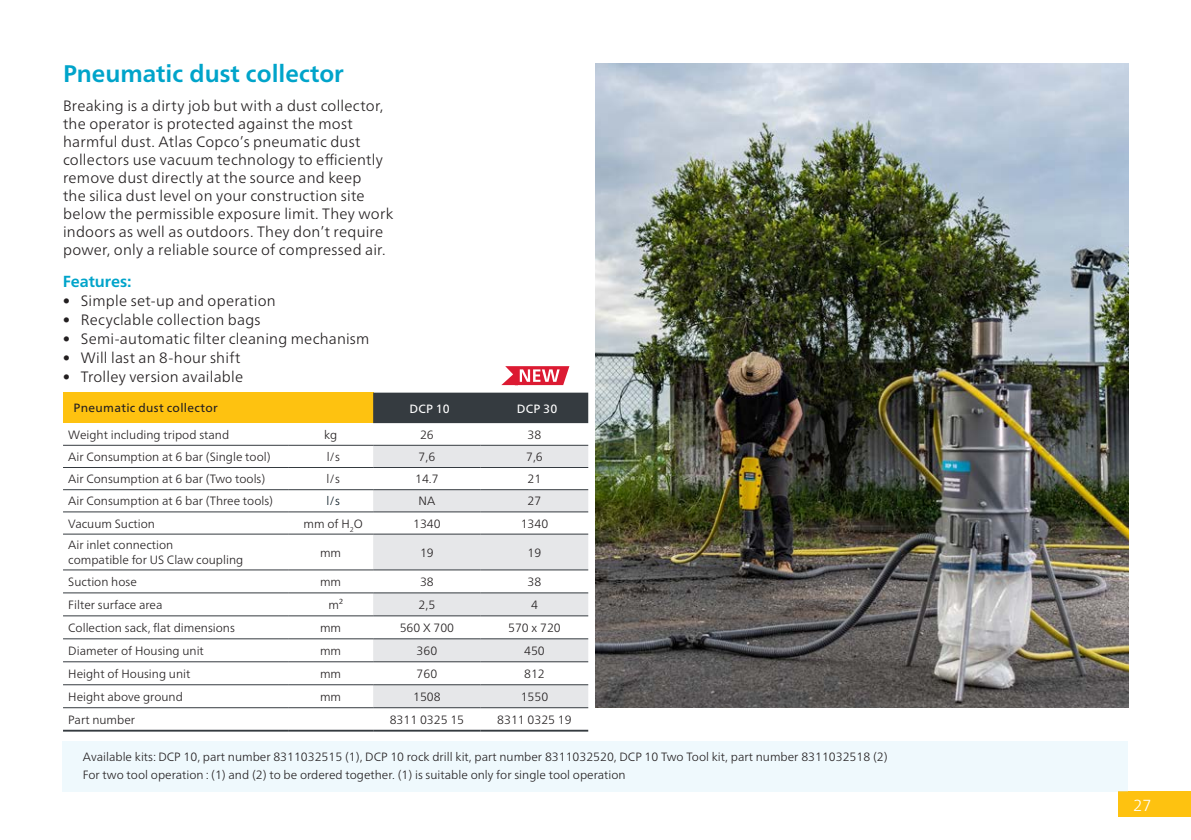
<style>
.page{position:relative;width:1191px;height:840px;background:#fff}
.page>*{position:absolute;margin:0;border:0;box-sizing:border-box;transform-origin:0 0}
.Headline{font:700 24px "Neue Frutiger World";color:#00a4ca}
.Bullet_body_text{font:700 16px "Neue Frutiger World";color:#00a4ca}
.t1{font:300 16px "Neue Frutiger World";color:#fff}
.Bullet_body_text-2{font:300 15px/18px "Neue Frutiger World";letter-spacing:.015em;color:#231f20}
.table_Data_copytext{font:300 12px/14.4px "Neue Frutiger World";color:#231f20}
._05_08_Technical_Dat{font:300 12px "Neue Frutiger World";color:#231f20}
.table_data_copytext{font:300 12px "Neue Frutiger World";color:#231f20}
.Table_Column_Headlin{font:12px "Neue Frutiger World";letter-spacing:.025em;color:#231f20}
.Table-text-bold{font:12px "Neue Frutiger World";letter-spacing:.025em;color:#fff}
.table_Data_copytext-2{font:300 12px "Neue Frutiger World";color:#071822}
</style>
<div class="page">
<img style="left:595px;top:63px;width:533px;height:643px">
<div style="left:1119px;top:791px;width:72px;height:25px;background:#fec210"></div>
<div style="left:63px;top:392px;width:310px;height:31px;background:#fec210"></div>
<div style="left:373px;top:392px;width:215px;height:31px;background:#353b40"></div>
<svg style="left:63px;top:423px;width:525px;height:286px"></svg>
<svg style="left:373px;top:445px;width:215px;height:261px;fill:#e6e7e9"></svg>
<svg style="left:288px;top:445px;width:85px;height:264px"></svg>
<hr style="left:63px;top:444px;width:225px;height:1px;background:#353b40">
<hr style="left:288px;top:444px;width:85px;height:1px;background:#353b40">
<hr style="left:373px;top:444px;width:108px;height:1px;background:#353b40">
<hr style="left:481px;top:444px;width:107px;height:1px;background:#353b40">
<hr style="left:63px;top:467px;width:225px;height:1px;background:#353b40">
<hr style="left:288px;top:467px;width:85px;height:1px;background:#353b40">
<hr style="left:373px;top:466px;width:108px;height:1px;background:#353b40">
<hr style="left:481px;top:466px;width:107px;height:1px;background:#353b40">
<hr style="left:63px;top:489px;width:225px;height:1px;background:#353b40">
<hr style="left:63px;top:511px;width:225px;height:1px;background:#353b40">
<hr style="left:288px;top:489px;width:85px;height:1px;background:#353b40">
<hr style="left:288px;top:511px;width:85px;height:1px;background:#353b40">
<hr style="left:373px;top:489px;width:108px;height:1px;background:#353b40">
<hr style="left:481px;top:489px;width:107px;height:1px;background:#353b40">
<hr style="left:373px;top:511px;width:108px;height:1px;background:#353b40">
<hr style="left:481px;top:511px;width:107px;height:1px;background:#353b40">
<hr style="left:63px;top:533px;width:225px;height:1px;background:#353b40">
<hr style="left:288px;top:533px;width:85px;height:1px;background:#353b40">
<hr style="left:373px;top:533px;width:108px;height:1px;background:#353b40">
<hr style="left:481px;top:533px;width:107px;height:1px;background:#353b40">
<hr style="left:63px;top:569px;width:225px;height:1px;background:#353b40">
<hr style="left:288px;top:569px;width:85px;height:1px;background:#353b40">
<hr style="left:373px;top:569px;width:108px;height:1px;background:#353b40">
<hr style="left:481px;top:569px;width:107px;height:1px;background:#353b40">
<hr style="left:63px;top:592px;width:225px;height:1px;background:#353b40">
<hr style="left:288px;top:592px;width:85px;height:1px;background:#353b40">
<hr style="left:373px;top:592px;width:108px;height:1px;background:#353b40">
<hr style="left:481px;top:592px;width:107px;height:1px;background:#353b40">
<hr style="left:63px;top:615px;width:225px;height:1px;background:#353b40">
<hr style="left:288px;top:615px;width:85px;height:1px;background:#353b40">
<hr style="left:373px;top:615px;width:108px;height:1px;background:#353b40">
<hr style="left:481px;top:615px;width:107px;height:1px;background:#353b40">
<hr style="left:63px;top:638px;width:225px;height:1px;background:#353b40">
<hr style="left:288px;top:638px;width:85px;height:1px;background:#353b40">
<hr style="left:373px;top:638px;width:108px;height:1px;background:#353b40">
<hr style="left:481px;top:638px;width:107px;height:1px;background:#353b40">
<hr style="left:63px;top:661px;width:225px;height:1px;background:#353b40">
<hr style="left:288px;top:661px;width:85px;height:1px;background:#353b40">
<hr style="left:373px;top:661px;width:108px;height:1px;background:#353b40">
<hr style="left:481px;top:661px;width:107px;height:1px;background:#353b40">
<hr style="left:63px;top:684px;width:225px;height:1px;background:#353b40">
<hr style="left:288px;top:684px;width:85px;height:1px;background:#353b40">
<hr style="left:373px;top:683px;width:108px;height:1px;background:#353b40">
<hr style="left:481px;top:683px;width:107px;height:1px;background:#353b40">
<hr style="left:63px;top:706px;width:225px;height:1px;background:#353b40">
<hr style="left:288px;top:706px;width:85px;height:1px;background:#353b40">
<hr style="left:373px;top:706px;width:108px;height:1px;background:#353b40">
<hr style="left:481px;top:706px;width:107px;height:1px;background:#353b40">
<hr style="left:63px;top:729px;width:225px;height:2px;background:#353b40">
<hr style="left:288px;top:729px;width:85px;height:2px;background:#353b40">
<hr style="left:373px;top:729px;width:108px;height:2px;background:#353b40">
<hr style="left:481px;top:729px;width:107px;height:2px;background:#353b40">
<svg style="left:501px;top:366px;width:68px;height:19px"></svg>
<div style="left:63px;top:741px;width:1065px;height:50px;background:#eff9fd"></div>
<p class="Headline" style="left:63px;top:52px;width:282px">Pneumatic dust collector</p>
<p class="Bullet_body_text-2" style="left:63px;top:97px;width:332px">Breaking is a dirty job but with a dust collector, the operator is protected against the most harmful dust. Atlas Copco’s pneumatic dust collectors use vacuum technology to efficiently remove dust directly at the source and keep<br>the silica dust level on your construction site below the permissible exposure limit. They work indoors as well as outdoors. They don’t require power, only a reliable source of compressed air.</p>
<p class="Bullet_body_text" style="left:63px;top:267px;width:70px">Features:</p>
<p class="Bullet_body_text-2" style="left:63px;top:292px;width:214px">• Simple set-up and operation</p>
<p class="Bullet_body_text-2" style="left:63px;top:310px;width:199px">• Recyclable collection bags</p>
<p class="Bullet_body_text-2" style="left:63px;top:329px;width:308px">• Semi-automatic filter cleaning mechanism</p>
<p class="Bullet_body_text-2" style="left:63px;top:348px;width:179px">• Will last an 8-hour shift</p>
<p class="Bullet_body_text-2" style="left:63px;top:367px;width:182px">• Trolley version available</p>
<p class="Table_Column_Headlin" style="left:74px;top:398px;width:146px">Pneumatic dust collector</p>
<p class="Table-text-bold" style="left:409px;top:398px;width:42px">DCP 10</p>
<p class="Table-text-bold" style="left:517px;top:398px;width:42px">DCP 30</p>
<p class="table_Data_copytext" style="left:68px;top:427px;width:162px">Weight including tripod stand</p>
<p class="table_data_copytext" style="left:324px;top:425px;width:15px">kg</p>
<p class="table_data_copytext" style="left:420px;top:425px;width:15px">26</p>
<p class="table_data_copytext" style="left:527px;top:425px;width:15px">38</p>
<p class="table_Data_copytext" style="left:68px;top:449px;width:204px">Air Consumption at 6 bar (Single tool)</p>
<p class="table_data_copytext" style="left:327px;top:447px;width:15px">l/s</p>
<p class="table_data_copytext" style="left:418px;top:447px;width:18px">7,6</p>
<p class="table_data_copytext" style="left:526px;top:447px;width:18px">7,6</p>
<p class="table_Data_copytext" style="left:68px;top:471px;width:198px">Air Consumption at 6 bar (Two tools)</p>
<p class="table_data_copytext" style="left:327px;top:469px;width:15px">l/s</p>
<p class="table_data_copytext" style="left:415px;top:469px;width:25px">14.7</p>
<p class="table_data_copytext" style="left:527px;top:469px;width:15px">21</p>
<p class="table_Data_copytext" style="left:68px;top:494px;width:206px">Air Consumption at 6 bar (Three tools)</p>
<p class="table_Data_copytext-2" style="left:327px;top:491px;width:15px">l/s</p>
<p class="table_data_copytext" style="left:418px;top:491px;width:18px">NA</p>
<p class="table_data_copytext" style="left:527px;top:491px;width:15px">27</p>
<p class="table_Data_copytext" style="left:68px;top:516px;width:88px">Vacuum Suction</p>
<p class="table_Data_copytext" style="left:303px;top:516px;width:61px">mm of H<sub>2</sub>O</p>
<p class="table_data_copytext" style="left:413px;top:513px;width:29px">1340</p>
<p class="table_data_copytext" style="left:521px;top:513px;width:29px">1340</p>
<p class="table_Data_copytext" style="left:68px;top:538px;width:176px">Air inlet connection<br>compatible for US Claw coupling</p>
<p class="table_data_copytext" style="left:320px;top:542px;width:23px">mm</p>
<p class="table_data_copytext" style="left:420px;top:542px;width:15px">19</p>
<p class="table_data_copytext" style="left:527px;top:542px;width:15px">19</p>
<p class="table_Data_copytext" style="left:68px;top:574px;width:70px">Suction hose</p>
<p class="table_data_copytext" style="left:320px;top:572px;width:23px">mm</p>
<p class="table_data_copytext" style="left:420px;top:572px;width:15px">38</p>
<p class="table_data_copytext" style="left:527px;top:572px;width:15px">38</p>
<p class="table_Data_copytext" style="left:68px;top:597px;width:96px">Filter surface area</p>
<p class="table_Data_copytext" style="left:328px;top:597px;width:17px">m²</p>
<p class="table_data_copytext" style="left:419px;top:595px;width:18px">2,5</p>
<p class="table_data_copytext" style="left:531px;top:595px;width:8px">4</p>
<p class="table_Data_copytext" style="left:68px;top:620px;width:168px">Collection sack, flat dimensions</p>
<p class="table_data_copytext" style="left:320px;top:618px;width:23px">mm</p>
<p class="table_data_copytext" style="left:400px;top:618px;width:56px">560 X 700</p>
<p class="table_data_copytext" style="left:508px;top:618px;width:54px">570 x 720</p>
<p class="table_Data_copytext" style="left:68px;top:643px;width:137px">Diameter of Housing unit</p>
<p class="table_data_copytext" style="left:320px;top:641px;width:23px">mm</p>
<p class="table_data_copytext" style="left:416px;top:641px;width:22px">360</p>
<p class="table_data_copytext" style="left:524px;top:641px;width:22px">450</p>
<p class="table_Data_copytext" style="left:68px;top:666px;width:124px">Height of Housing unit</p>
<p class="table_data_copytext" style="left:320px;top:664px;width:23px">mm</p>
<p class="table_data_copytext" style="left:416px;top:664px;width:22px">760</p>
<p class="table_data_copytext" style="left:524px;top:664px;width:22px">812</p>
<p class="table_Data_copytext" style="left:68px;top:689px;width:116px">Height above ground</p>
<p class="table_data_copytext" style="left:320px;top:687px;width:23px">mm</p>
<p class="table_data_copytext" style="left:413px;top:687px;width:29px">1508</p>
<p class="table_data_copytext" style="left:521px;top:687px;width:29px">1550</p>
<p class="table_Data_copytext" style="left:68px;top:711px;width:68px">Part number</p>
<p class="table_data_copytext" style="left:390px;top:709px;width:76px">8311 0325 15</p>
<p class="table_data_copytext" style="left:497px;top:709px;width:76px">8311 0325 19</p>
<p class="_05_08_Technical_Dat" style="left:83px;top:747px;width:806px">Available kits: DCP 10, part number 8311032515 (1), DCP 10 rock drill kit, part number 8311032520, DCP 10 Two Tool kit, part number 8311032518 (2)</p>
<p class="_05_08_Technical_Dat" style="left:83px;top:765px;width:544px">For two tool operation : (1) and (2) to be ordered together. (1) is suitable only for single tool operation</p>
<p class="t1" style="left:1133px;top:792px;width:20px">27</p>
</div>
